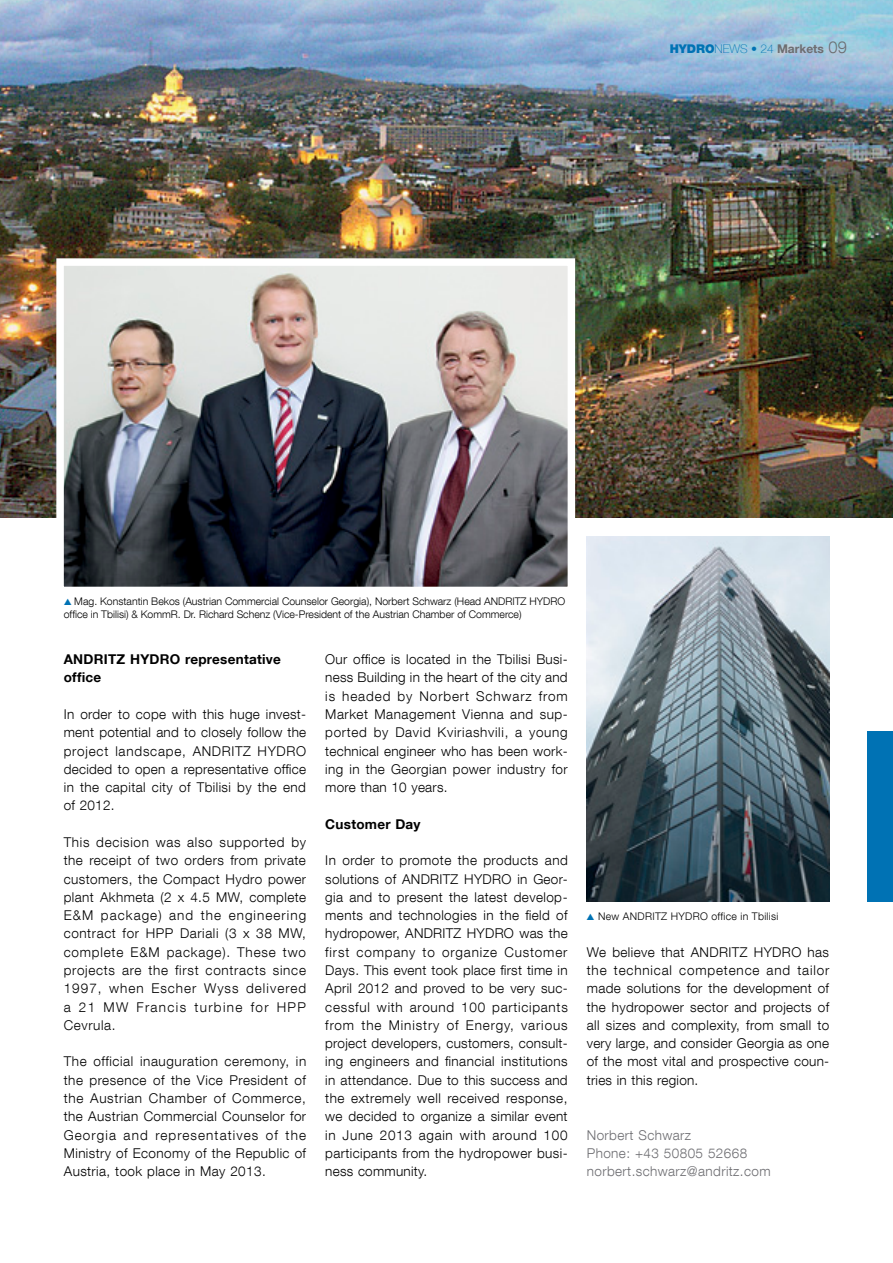
<style>
.page{position:relative;width:893px;height:1263px;background:#fff}
.page>*{position:absolute;margin:0;border:0;box-sizing:border-box;transform-origin:0 0}
.t1{font:300 13.5px/18.3px "Helvetica Neue LT Com";letter-spacing:.03em;color:#000;text-align:justify}
.t2{font:300 13.5px "Helvetica Neue LT Com";letter-spacing:.03em;color:#6d6d71}
.t3{font:700 13.5px/18.3px "Helvetica Neue LT Com";letter-spacing:.02em;color:#000}
.t4{font:100 12px "Helvetica Neue LT Com";color:#0072b4}
.Bildtext{font:300 10.5px/13.5px "Helvetica Neue LT Com";color:#000}
.Bildtext-2{font:300 10.5px "Helvetica Neue LT Com";letter-spacing:.03em;color:#000}
.s1{font-weight:900}
.s2{font-weight:700;color:#6d6d71}
.s3{font-weight:300;font-size:16.5px;color:#6d6d71}
.s4{color:#0072b4}
</style>
<div class="page">
<img style="left:0;top:0;width:893px;height:518px">
<div style="left:867px;top:732px;width:26px;height:170px;background:#0072b4"></div>
<img style="left:587px;top:536px;width:242px;height:366px">
<img style="left:65px;top:267px;width:501px;height:318px">
<div style="left:56px;top:258px;width:519px;height:336px;border:8px solid #fff"></div>
<p class="t4" style="left:670px;top:42px;width:179px"><span class="s1">HYDRO</span>NEWS • 24 <span class="s2">Markets</span> <span class="s3">09</span></p>
<p class="Bildtext" style="left:64px;top:594px;width:503px"><span class="s4">▲</span> Mag. Konstantin Bekos (Austrian Commercial Counselor Georgia), Norbert Schwarz (Head ANDRITZ HYDRO office in Tbilisi) &amp; KommR. Dr. Richard Schenz (Vice-President of the Austrian Chamber of Commerce)</p>
<p class="t3" style="left:64px;top:650px;width:219px">ANDRITZ HYDRO representative office</p>
<p class="t1" style="left:64px;top:705px;width:244px">In order to cope with this huge invest&shy;ment potential and to closely follow the project landscape, ANDRITZ HYDRO decided to open a representative office in the capital city of Tbilisi by the end of 2012.</p>
<p class="t1" style="left:64px;top:833px;width:244px">This decision was also supported by the receipt of two orders from private customers, the Compact Hydro power plant Akhmeta (2 x 4.5 MW, complete E&amp;M package) and the engineering contract for HPP Dariali (3 x 38 MW, complete E&amp;M package). These two projects are the first contracts since 1997, when Escher Wyss delivered a 21 MW Francis turbine for HPP Cevrula.</p>
<p class="t1" style="left:64px;top:1052px;width:244px">The official inauguration ceremony, in the presence of the Vice President of the Austrian Chamber of Commerce, the Austrian Commercial Counselor for Georgia and representatives of the Ministry of Economy of the Republic of Austria, took place in May 2013.</p>
<p class="t1" style="left:325px;top:650px;width:244px">Our office is located in the Tbilisi Busi&shy;ness Building in the heart of the city and is headed by Norbert Schwarz from Market Management Vienna and sup&shy;ported by David Kviriashvili, a young technical engineer who has been work&shy;ing in the Georgian power industry for more than 10 years.</p>
<p class="t3" style="left:325px;top:814px;width:97px">Customer Day</p>
<p class="t1" style="left:325px;top:851px;width:244px">In order to promote the products and solutions of ANDRITZ HYDRO in Geor&shy;gia and to present the latest develop&shy;ments and technologies in the field of hydropower, ANDRITZ HYDRO was the first company to organize Customer Days. This event took place first time in April 2012 and proved to be very suc&shy;cessful with around 100 participants from the Ministry of Energy, various project developers, customers, consult&shy;ing engineers and financial institutions in attendance. Due to this success and the extremely well received response, we decided to organize a similar event in June 2013 again with around 100 participants from the hydropower busi&shy;ness community.</p>
<p class="Bildtext-2" style="left:587px;top:910px;width:193px"><span class="s4">▲</span> New ANDRITZ HYDRO office in Tbilisi</p>
<p class="t1" style="left:587px;top:942px;width:244px">We believe that ANDRITZ HYDRO has the technical competence and tailor made solutions for the development of the hydropower sector and projects of all sizes and complexity, from small to very large, and consider Georgia as one of the most vital and prospective coun&shy;tries in this region.</p>
<p class="t2" style="left:587px;top:1126px;width:106px">Norbert Schwarz</p>
<p class="t2" style="left:587px;top:1145px;width:162px">Phone: +43 50805 52668</p>
<p class="t2" style="left:587px;top:1163px;width:185px">norbert.schwarz@andritz.com</p>
</div>
